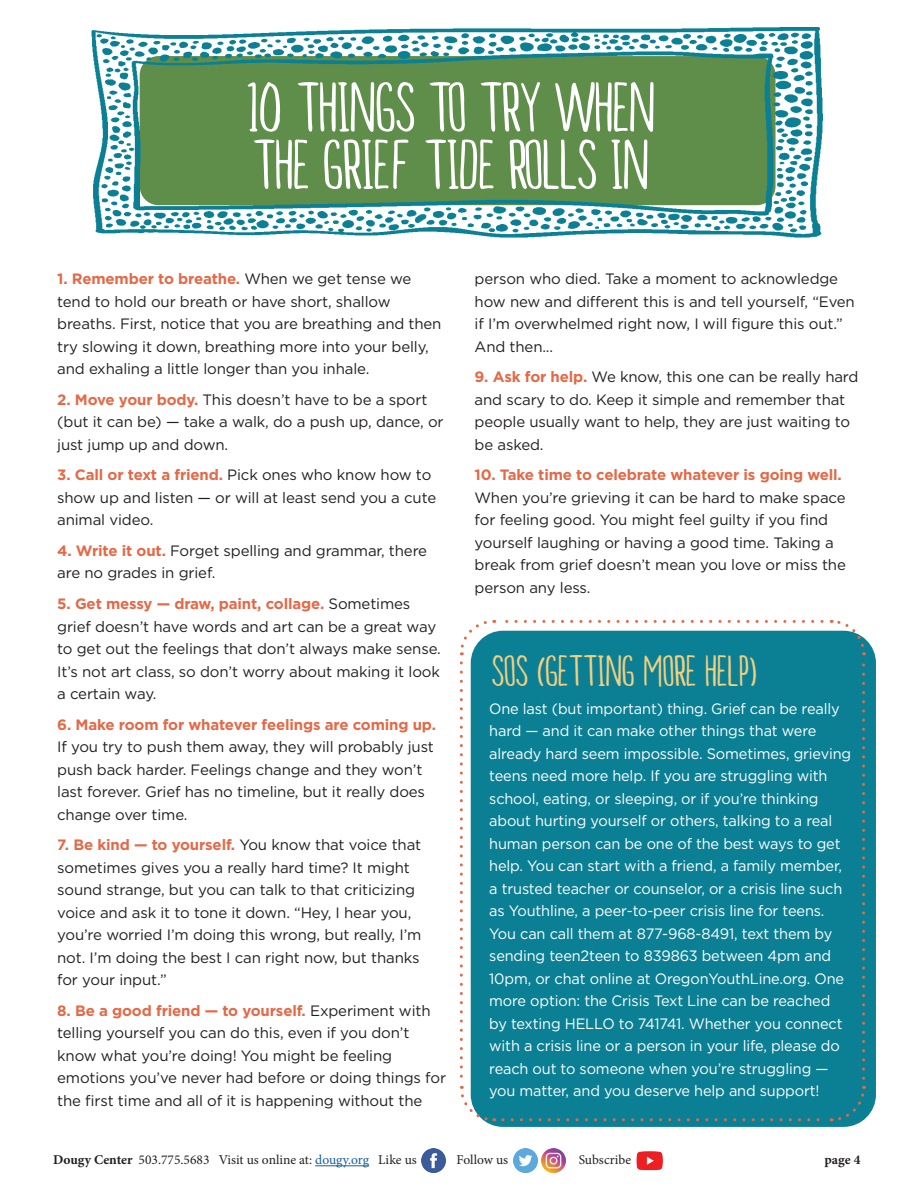
<style>
.page{position:relative;width:918px;height:1188px;background:#fff}
.page>*{position:absolute;margin:0;border:0;box-sizing:border-box;transform-origin:0 0}
.t1{font:67.5px/57.4px "Malam";letter-spacing:-.01em;color:#fff}
.t2{font:42px "Malam";color:#f3cf7f}
.t3{font:15px/22.5px "Gotham";letter-spacing:-.01em;color:#231f20}
.t4{font:15px/22.5px "Gotham";letter-spacing:-.01em;color:#fff}
.t5{font:700 15px "Gotham";letter-spacing:-.01em;color:#e46947}
.t6{font:13.5px "Minion Pro";color:#231f20}
.t7{font:700 13.5px "Minion Pro";color:#231f20}
.s1{font-weight:700;color:#e46947}
.s2{font-weight:700;color:#fff}
.s3{font-weight:700}
.s4{color:#175d9e}
</style>
<div class="page">
<div style="left:471px;top:631px;width:405px;height:496px;background:#0b8095;border-radius:32px"></div>
<svg style="left:459px;top:663px;width:36px;height:460px"></svg>
<svg style="left:503px;top:1086px;width:364px;height:36px"></svg>
<svg style="left:831px;top:619px;width:35px;height:459px"></svg>
<svg style="left:460px;top:619px;width:362px;height:36px"></svg>
<img style="left:92px;top:27px;width:731px;height:211px">
<hr style="left:315px;top:1165px;width:54px;height:1px;background:#175d9e">
<img style="left:422px;top:1149px;width:23px;height:23px">
<img style="left:514px;top:1149px;width:23px;height:23px">
<img style="left:636px;top:1151px;width:27px;height:20px">
<img style="left:542px;top:1148px;width:24px;height:24px">
<h1 class="t1" style="left:248px;top:85px;width:411px">10 THINGS TO TRY WHEN<br>THE GRIEF TIDE ROLLS IN</h1>
<p class="t3" style="left:57px;top:267px;width:386px"><span class="s1">1. Remember to breathe.</span> When we get tense we tend to hold our breath or have short, shallow breaths. First, notice that you are breathing and then try slowing it down, breathing more into your belly, and exhaling a little longer than you inhale.</p>
<p class="t3" style="left:57px;top:388px;width:388px"><span class="s1">2. Move your body.</span> This doesn’t have to be a sport (but it can be) — take a walk, do a push up, dance, or just jump up and down.</p>
<p class="t3" style="left:57px;top:463px;width:381px"><span class="s1">3. Call or text a friend.</span> Pick ones who know how to show up and listen — or will at least send you a cute animal video.</p>
<p class="t3" style="left:57px;top:539px;width:371px"><span class="s1">4. Write it out.</span> Forget spelling and grammar, there are no grades in grief.</p>
<p class="t3" style="left:57px;top:592px;width:385px"><span class="s1">5. Get messy — draw, paint, collage.</span> Sometimes grief doesn’t have words and art can be a great way to get out the feelings that don’t always make sense.<br>It’s not art class, so don’t worry about making it look a certain way.</p>
<p class="t5" style="left:57px;top:714px;width:380px">6. Make room for whatever feelings are coming up.</p>
<p class="t3" style="left:57px;top:735px;width:378px">If you try to push them away, they will probably just push back harder. Feelings change and they won’t last forever. Grief has no timeline, but it really does change over time.</p>
<p class="t3" style="left:57px;top:833px;width:366px"><span class="s1">7. Be kind — to yourself.</span> You know that voice that sometimes gives you a really hard time? It might sound strange, but you can talk to that criticizing voice and ask it to tone it down. “Hey, I hear you, you’re worried I’m doing this wrong, but really, I’m not. I’m doing the best I can right now, but thanks for your input.”</p>
<p class="t3" style="left:57px;top:999px;width:390px"><span class="s1">8. Be a good friend — to yourself.</span> Experiment with telling yourself you can do this, even if you don’t know what you’re doing! You might be feeling emotions you’ve never had before or doing things for the first time and all of it is happening without the</p>
<p class="t3" style="left:475px;top:267px;width:382px">person who died. Take a moment to acknowledge how new and different this is and tell yourself, “Even if I’m overwhelmed right now, I will figure this out.” And then...</p>
<p class="t3" style="left:475px;top:365px;width:385px"><span class="s1">9. Ask for help.</span> We know, this one can be really hard and scary to do. Keep it simple and remember that people usually want to help, they are just waiting to be asked.</p>
<p class="t5" style="left:475px;top:465px;width:369px">10. Take time to celebrate whatever is going well.</p>
<p class="t3" style="left:475px;top:486px;width:373px">When you’re grieving it can be hard to make space for feeling good. You might feel guilty if you find yourself laughing or having a good time. Taking a break from grief doesn’t mean you love or miss the person any less.</p>
<h2 class="t2" style="left:492px;top:655px;width:267px">SOS (GETTING MORE HELP)</h2>
<p class="t4" style="left:489px;top:697px;width:364px">One last (but important) thing. Grief can be really hard — and it can make other things that were already hard seem impossible. Sometimes, grieving teens need more help. If you are struggling with school, eating, or sleeping, or if you’re thinking about hurting yourself or others, talking to a real human person can be one of the best ways to get help. You can start with a friend, a family member, a trusted teacher or counselor, or a crisis line such as Youthline, a peer-to-peer crisis line for teens.<br>You can call them at 877-968-8491, text them by sending teen2teen to 839863 between 4pm and 10pm, or chat online at OregonYouthLine.org. One more option: the Crisis Text Line can be reached by texting HELLO to 741741. Whether you connect with a crisis line or a person in your life, please do reach out to someone when you’re struggling — you matter, and you deserve help and support!</p>
<p class="t6" style="left:29px;top:1151px;width:389px"><span class="s2">The</span> <span class="s3">Dougy Center</span> 503.775.5683 Visit us online at: <span class="s4">dougy.org</span> Like us</p>
<p class="t6" style="left:457px;top:1151px;width:53px">Follow us</p>
<p class="t6" style="left:579px;top:1151px;width:54px">Subscribe</p>
<p class="t7" style="left:824px;top:1151px;width:38px">page 4</p>
</div>
